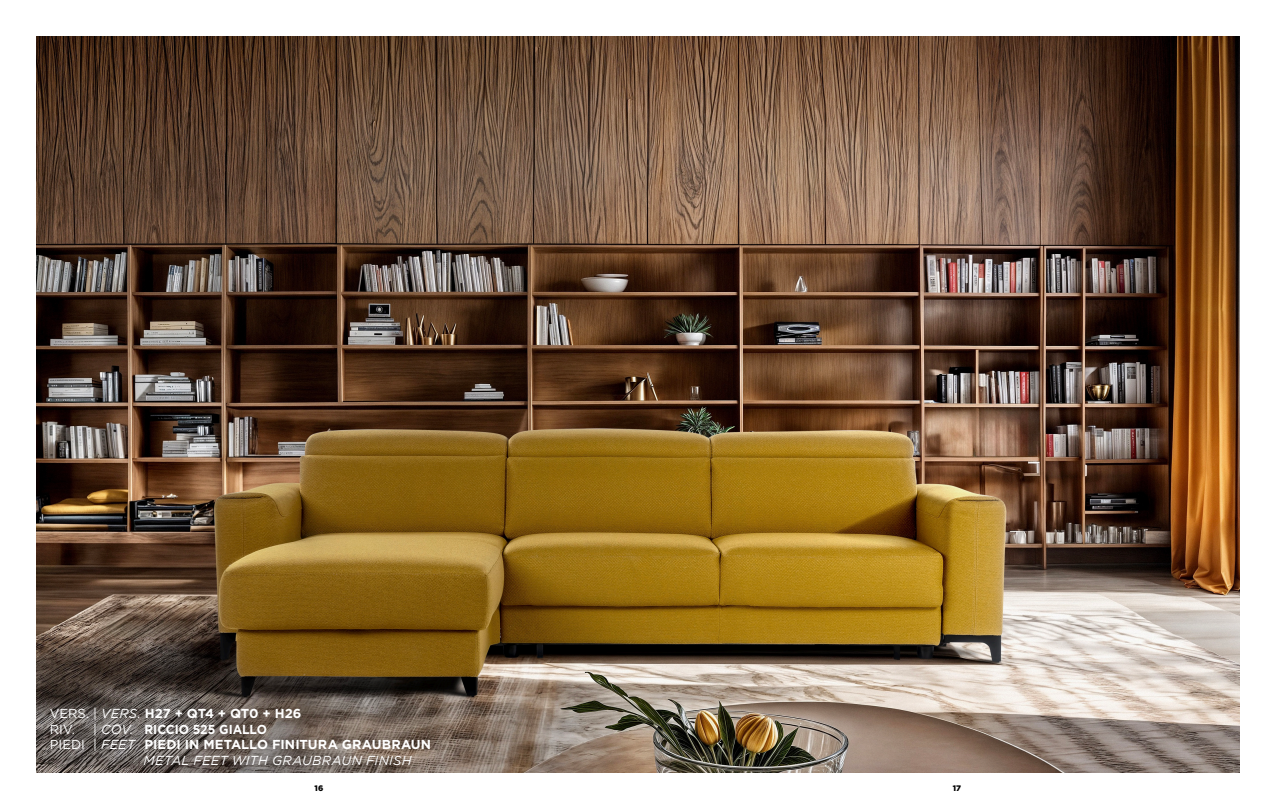
<style>
.page{position:relative;width:1276px;height:808px;background:#fff}
.page>*{position:absolute;margin:0;border:0;box-sizing:border-box;transform-origin:0 0}
._01_Header{font:700 13px "Gotham";color:#fff}
._01_Header-2{font:italic 13px "Gotham";letter-spacing:.025em;color:#fff}
._01_Header-3{font:700 13px "Gotham";color:#fff;scale:.93 1}
._01_Header-4{font:13px "Gotham";color:#fff}
.t1{font:900 8px "Gotham";color:#000001}
.s1{font-weight:400}
.s2{font-weight:400;font-style:italic}
</style>
<div class="page">
<img style="left:36px;top:36px;width:1203px;height:736px">
<p class="_01_Header" style="left:50px;top:705px;width:253px"><span class="s1">VERS. |</span> <span class="s2">VERS.</span> H27 + QT4 + QT0 + H26</p>
<p class="_01_Header-4" style="left:50px;top:722px;width:27px">RIV.</p>
<p class="_01_Header-3" style="left:93px;top:720px;width:189px"><span class="s1">|</span> <span class="s2">COV.</span> RICCIO 525 GIALLO</p>
<p class="_01_Header" style="left:50px;top:736px;width:383px"><span class="s1">PIEDI |</span> <span class="s2">FEET</span> PIEDI IN METALLO FINITURA GRAUBRAUN</p>
<p class="_01_Header-2" style="left:144px;top:753px;width:269px">METAL FEET WITH GRAUBRAUN FINISH</p>
<p class="t1" style="left:314px;top:782px;width:10px">16</p>
<p class="t1" style="left:953px;top:782px;width:10px">17</p>
</div>
